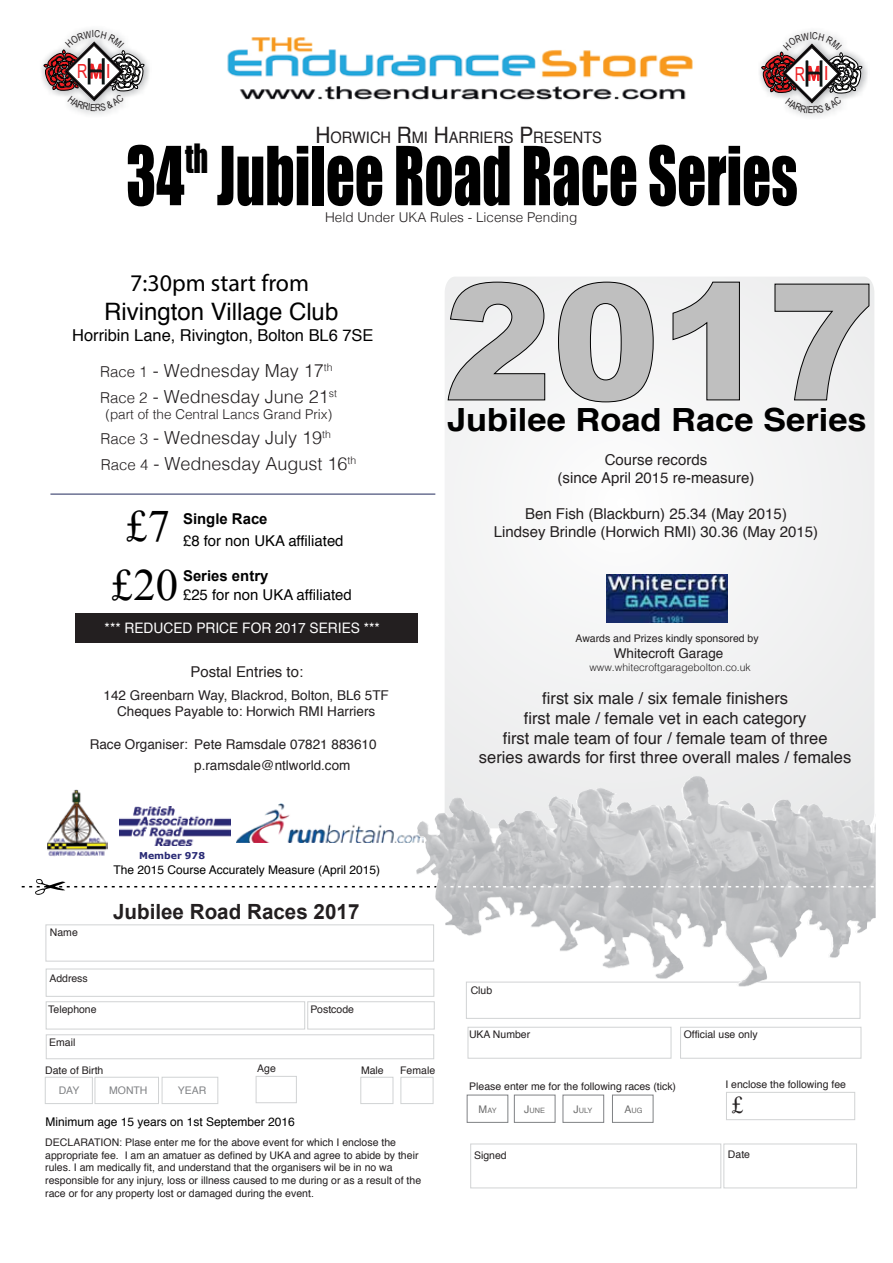
<style>
.page{position:relative;width:893px;height:1263px;background:#fff}
.page>*{position:absolute;margin:0;border:0;box-sizing:border-box;transform-origin:0 0}
.t1{font:900 161.85px "Arial";color:#bfbfbf}
.t2{font:75px "Impact";color:#000;scale:.76 1}
.t3{font:44.7px "Times New Roman";color:#000}
.t4{font:37.05px "Impact";color:#000;scale:.76 1}
.t5{font:700 31.95px "Helvetica";color:#000;scale:1.08 1}
.t6{font:24.15px "Times New Roman";color:#231f20}
.t7{font:24px "Helvetica";color:#000}
.t8{font:24px "Myriad Pro";color:#000}
.t9{font:700 21px "Arial";color:#231f20}
.t10{font:19.5px "Arial Narrow";letter-spacing:.17em;color:#ed2024;scale:.89 1}
.t11{font:300 18px/25.8px "Helvetica";color:#231f20}
.t12{font:16.5px/19.8px "Helvetica";color:#231f20;text-align:center}
.t13{font:16.35px "Helvetica";color:#000}
.t14{font:15.9px "Helvetica";color:#231f20;scale:.92 1}
.t15{font:15px/18px "Helvetica";color:#231f20;text-align:center}
.t16{font:14.85px "Helvetica";color:#000}
.t17{font:700 14.85px "Arial";color:#000}
.t18{font:14.85px "Helvetica";color:#231f20}
.t19{font:14.4px "Helvetica";color:#fff;scale:.95 1}
.t20{font:13.5px/21.3px "Helvetica";color:#231f20}
.t21{font:300 13.5px "Helvetica";color:#231f20}
.t22{font:12px "Helvetica";color:#000}
.t23{font:10.5px/12.6px "Helvetica";color:#231f20}
.t24{font:300 10.5px "Helvetica";color:#231f20}
.t25{font:10.5px "Helvetica";color:#808285}
.t26{font:700 9.45px "Verdana";color:#282974}
.t27{font:7.35px "Helvetica";color:#6d6d6d}
.s1{font-size:22.65px}
.s2{font-size:15px}
.s3{font-size:10.5px}
</style>
<div class="page">
<div style="left:445px;top:277px;width:429px;height:499px;background:#f2f3f3"></div>
<div style="left:46px;top:925px;width:388px;height:36px;background:#fff;border:1px solid #d1d3d4"></div>
<div style="left:45px;top:1077px;width:47px;height:27px;background:#fff;border:1px solid #d1d3d4"></div>
<img style="left:41px;top:29px;width:108px;height:86px">
<div style="left:470px;top:1144px;width:251px;height:44px;background:#fff;border:1px solid #d1d3d4"></div>
<div style="left:256px;top:1076px;width:40px;height:27px;background:#fff;border:1px solid #d1d3d4"></div>
<div style="left:95px;top:1077px;width:64px;height:27px;background:#fff;border:1px solid #d1d3d4"></div>
<div style="left:162px;top:1077px;width:56px;height:27px;background:#fff;border:1px solid #d1d3d4"></div>
<div style="left:360px;top:1077px;width:33px;height:27px;background:#fff;border:1px solid #d1d3d4"></div>
<div style="left:401px;top:1077px;width:32px;height:27px;background:#fff;border:1px solid #d1d3d4"></div>
<div style="left:46px;top:969px;width:388px;height:28px;background:#fff;border:1px solid #d1d3d4"></div>
<div style="left:46px;top:1002px;width:259px;height:27px;background:#fff;border:1px solid #d1d3d4"></div>
<div style="left:307px;top:1002px;width:127px;height:27px;background:#fff;border:1px solid #d1d3d4"></div>
<div style="left:468px;top:1027px;width:203px;height:31px;background:#fff;border:1px solid #d1d3d4"></div>
<div style="left:726px;top:1092px;width:128px;height:28px;background:#fff;border:1px solid #d1d3d4"></div>
<div style="left:723px;top:1144px;width:133px;height:44px;background:#fff;border:1px solid #d1d3d4"></div>
<div style="left:467px;top:1095px;width:41px;height:28px;background:#fff;border:1px solid #808285"></div>
<div style="left:514px;top:1095px;width:41px;height:28px;background:#fff;border:1px solid #808285"></div>
<div style="left:563px;top:1095px;width:41px;height:28px;background:#fff;border:1px solid #808285"></div>
<div style="left:612px;top:1095px;width:41px;height:28px;background:#fff;border:1px solid #808285"></div>
<div style="left:46px;top:1035px;width:388px;height:24px;background:#fff;border:1px solid #d1d3d4"></div>
<div style="left:466px;top:982px;width:394px;height:37px;background:#fff;border:1px solid #d1d3d4"></div>
<div style="left:680px;top:1027px;width:181px;height:31px;background:#fff;border:1px solid #d1d3d4"></div>
<img style="left:236px;top:803px;width:180px;height:39px">
<svg style="left:416px;top:776px;width:459px;height:211px"></svg>
<img style="left:596px;top:776px;width:102px;height:44px">
<hr style="left:50px;top:494px;width:385px;height:1px;background:#222b5d">
<svg style="left:22px;top:879px;width:851px;height:16px"></svg>
<img style="left:759px;top:31px;width:109px;height:86px">
<img style="left:48px;top:789px;width:59px;height:68px">
<img style="left:119px;top:806px;width:112px;height:40px">
<svg style="left:448px;top:282px;width:97px;height:118px"></svg>
<svg style="left:558px;top:282px;width:95px;height:120px"></svg>
<svg style="left:672px;top:282px;width:67px;height:118px"></svg>
<div style="left:774px;top:284px;width:95px;height:116px;background:#eeefef"></div>
<img style="left:227px;top:37px;width:466px;height:63px">
<img style="left:606px;top:575px;width:121px;height:48px">
<div style="left:75px;top:614px;width:342px;height:29px;background:#231f20"></div>
<svg style="left:43px;top:30px;width:101px;height:81px"></svg>
<svg style="left:761px;top:32px;width:101px;height:81px"></svg>
<h3 class="t10" style="left:77px;top:57px;width:40px">RMI</h3>
<h3 class="t10" style="left:794px;top:59px;width:40px">RMI</h3>
<h3 class="t14" style="left:315px;top:125px;width:313px"><span class="s1">H</span>ORWICH <span class="s1">R</span>MI <span class="s1">H</span>ARRIERS <span class="s1">P</span>RESENTS</h3>
<h3 class="t4" style="left:185px;top:130px;width:32px">th</h3>
<h2 class="t2" style="left:126px;top:118px;width:885px">34 Jubilee Road Race Series</h2>
<p class="t21" style="left:325px;top:206px;width:254px">Held Under UKA Rules - License Pending</p>
<h3 class="t8" style="left:130px;top:268px;width:180px">7:30pm start from</h3>
<h3 class="t7" style="left:104px;top:293px;width:236px">Rivington Village Club</h3>
<h3 class="t13" style="left:72px;top:322px;width:303px">Horribin Lane, Rivington, Bolton BL6 7SE</h3>
<h3 class="t11" style="left:100px;top:357px;width:238px"><span class="s2">Race 1</span> - Wednesday May 17<sup>th<br></sup><span class="s2">Race 2</span> - Wednesday June 21<sup>st</sup></h3>
<h3 class="t11" style="left:100px;top:424px;width:257px"><span class="s2">Race 3</span> - Wednesday July 19<sup>th<br></sup><span class="s2">Race 4</span> - Wednesday August 16<sup>th</sup></h3>
<p class="t21" style="left:105px;top:402px;width:228px">(part of the Central Lancs Grand Prix)</p>
<h3 class="t3" style="left:125px;top:496px;width:46px">£7</h3>
<h3 class="t17" style="left:183px;top:509px;width:86px">Single Race</h3>
<h3 class="t16" style="left:183px;top:529px;width:162px">£8 for non UKA affiliated</h3>
<h3 class="t3" style="left:111px;top:555px;width:69px">£20</h3>
<h3 class="t17" style="left:183px;top:566px;width:87px">Series entry</h3>
<h3 class="t16" style="left:183px;top:583px;width:170px">£25 for non UKA affiliated</h3>
<h3 class="t19" style="left:105px;top:617px;width:291px">*** REDUCED PRICE FOR 2017 SERIES ***</h3>
<h3 class="t18" style="left:190px;top:661px;width:114px">Postal Entries to:</h3>
<p class="t20" style="left:104px;top:688px;width:287px;line-height:16.2px;text-align:center">142 Greenbarn Way, Blackrod, Bolton, BL6 5TF<br>Cheques Payable to: Horwich RMI Harriers</p>
<p class="t20" style="left:194px;top:734px;width:184px;text-indent:-104px">Race Organiser: Pete Ramsdale 07821 883610 p.ramsdale@ntlworld.com</p>
<h1 class="t1" style="left:444px;top:225px;width:433px">2017</h1>
<h3 class="t5" style="left:447px;top:394px;width:390px">Jubilee Road Race Series</h3>
<h3 class="t15" style="left:557px;top:451px;width:198px">Course records<br>(since April 2015 re-measure)</h3>
<h3 class="t15" style="left:494px;top:505px;width:326px">Ben Fish (Blackburn) 25.34 (May 2015)<br>Lindsey Brindle (Horwich RMI) 30.36 (May 2015)</h3>
<p class="t23" style="left:575px;top:632px;width:185px">Awards and Prizes kindly sponsored by</p>
<p class="t20" style="left:613px;top:643px;width:111px">Whitecroft Garage</p>
<p class="t24" style="left:589px;top:658px;width:163px">www.whitecroftgaragebolton.co.uk</p>
<h3 class="t12" style="left:479px;top:689px;width:374px">first six male / six female finishers<br>first male / female vet in each category<br>first male team of four / female team of three series awards for first three overall males / females</h3>
<p class="t26" style="left:139px;top:849px;width:67px">Member 978</p>
<p class="t22" style="left:113px;top:861px;width:268px">The 2015 Course Accurately Measure (April 2015)</p>
<p class="t23" style="left:50px;top:926px;width:29px">Name</p>
<p class="t23" style="left:49px;top:972px;width:40px">Address</p>
<p class="t23" style="left:48px;top:1003px;width:50px">Telephone</p>
<p class="t23" style="left:49px;top:1036px;width:28px">Email</p>
<h3 class="t9" style="left:113px;top:897px;width:248px">Jubilee Road Races 2017</h3>
<p class="t23" style="left:310px;top:1003px;width:45px">Postcode</p>
<p class="t23" style="left:45px;top:1064px;width:60px">Date of Birth</p>
<p class="t23" style="left:257px;top:1063px;width:20px">Age</p>
<p class="t23" style="left:400px;top:1064px;width:36px">Female</p>
<p class="t23" style="left:361px;top:1064px;width:24px">Male</p>
<p class="t25" style="left:59px;top:1082px;width:22px">DAY</p>
<p class="t25" style="left:109px;top:1082px;width:40px">MONTH</p>
<p class="t25" style="left:178px;top:1082px;width:30px">YEAR</p>
<p class="t22" style="left:46px;top:1113px;width:251px">Minimum age 15 years on 1st September 2016</p>
<p class="t23" style="left:45px;top:1136px;width:377px">DECLARATION: Plase enter me for the above event for which I enclose the appropriate fee. I am an amatuer as defined by UKA and agree to abide by their rules. I am medically fit, and understand that the organisers wil be in no wa responsible for any injury, loss or illness caused to me during or as a result of the race or for any property lost or damaged during the event.</p>
<p class="t23" style="left:470px;top:985px;width:23px">Club</p>
<p class="t23" style="left:469px;top:1028px;width:63px">UKA Number</p>
<p class="t23" style="left:683px;top:1029px;width:75px">Official use only</p>
<p class="t23" style="left:469px;top:1080px;width:208px">Please enter me for the following races (tick)</p>
<p class="t23" style="left:725px;top:1078px;width:122px">I enclose the following fee</p>
<p class="t27" style="left:478px;top:1105px;width:20px"><span class="s3">M</span>AY</p>
<p class="t27" style="left:524px;top:1105px;width:22px"><span class="s3">J</span>UNE</p>
<p class="t27" style="left:573px;top:1105px;width:21px"><span class="s3">J</span>ULY</p>
<p class="t27" style="left:624px;top:1105px;width:20px"><span class="s3">A</span>UG</p>
<p class="t23" style="left:474px;top:1149px;width:34px">Signed</p>
<h3 class="t6" style="left:731px;top:1089px;width:14px">£</h3>
<p class="t23" style="left:728px;top:1148px;width:24px">Date</p>
</div>
